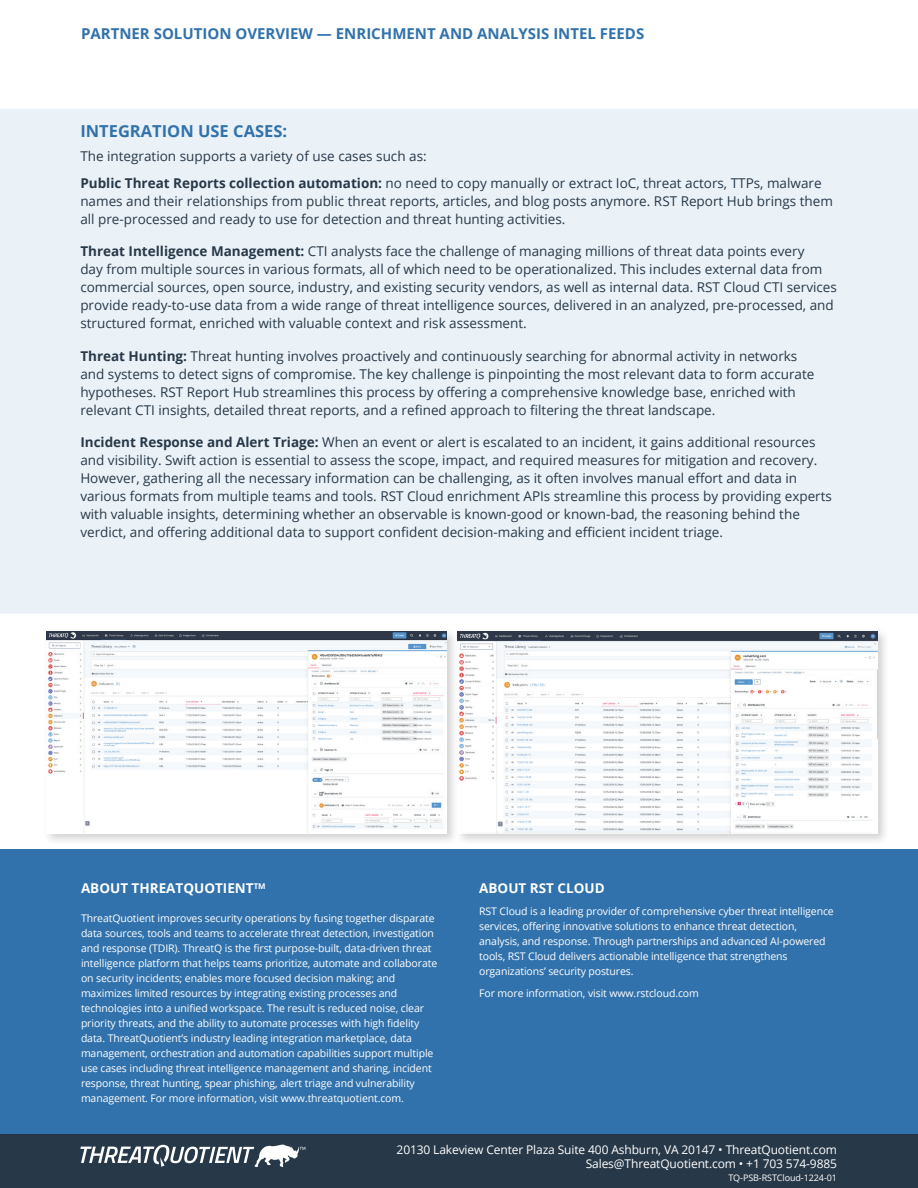
<style>
.page{position:relative;width:918px;height:1188px;background:#fff}
.page>*{position:absolute;margin:0;border:0;box-sizing:border-box;transform-origin:0 0}
.t1{font:700 16.5px "Open Sans";color:#3172ac}
.t2{font:700 15px "Open Sans";color:#3172ac}
.t3{font:13.5px/18px "Open Sans";color:#273848}
.t4{font:700 13.5px "Open Sans";color:#fff}
.t5{font:12px/13.5px "Open Sans";letter-spacing:-.01em;color:#fff;text-align:right}
.t6{font:10.5px/15px "Open Sans";letter-spacing:-.01em;color:#fff}
.t7{font:9px "Open Sans";letter-spacing:-.01em;color:#fff}
.s1{font-weight:700}
</style>
<div class="page">
<div style="left:0;top:850px;width:918px;height:338px;background:#3172ac"></div>
<div style="left:0;top:1134px;width:918px;height:54px;background:#273848"></div>
<svg style="left:80px;top:1145px;width:225px;height:22px"></svg>
<div style="left:43px;top:628px;width:415px;height:218px;background:#231f20;opacity:.2"></div>
<img style="left:46px;top:631px;width:400px;height:202px">
<div style="left:454px;top:628px;width:436px;height:218px;background:#231f20;opacity:.2"></div>
<img style="left:458px;top:631px;width:420px;height:202px">
<p class="t2" style="left:81px;top:23px;width:565px">PARTNER SOLUTION OVERVIEW — ENRICHMENT AND ANALYSIS INTEL FEEDS</p>
<p class="t1" style="left:80px;top:120px;width:208px">INTEGRATION USE CASES:</p>
<p class="t3" style="left:80px;top:143px;width:743px;line-height:26.5px">The integration supports a variety of use cases such as:<br><span class="s1">Public Threat Reports collection automation:</span> no need to copy manually or extract IoC, threat actors, TTPs, malware</p>
<p class="t3" style="left:80px;top:192px;width:754px">names and their relationships from public threat reports, articles, and blog posts anymore. RST Report Hub brings them all pre-processed and ready to use for detection and threat hunting activities.</p>
<p class="t3" style="left:80px;top:242px;width:758px"><span class="s1">Threat Intelligence Management:</span> CTI analysts face the challenge of managing millions of threat data points every<br>day from multiple sources in various formats, all of which need to be operationalized. This includes external data from commercial sources, open source, industry, and existing security vendors, as well as internal data. RST Cloud CTI services provide ready-to-use data from a wide range of threat intelligence sources, delivered in an analyzed, pre-processed, and structured format, enriched with valuable context and risk assessment.</p>
<p class="t3" style="left:80px;top:347px;width:736px"><span class="s1">Threat Hunting:</span> Threat hunting involves proactively and continuously searching for abnormal activity in networks and systems to detect signs of compromise. The key challenge is pinpointing the most relevant data to form accurate hypotheses. RST Report Hub streamlines this process by offering a comprehensive knowledge base, enriched with relevant CTI insights, detailed threat reports, and a refined approach to filtering the threat landscape.</p>
<p class="t3" style="left:80px;top:433px;width:753px"><span class="s1">Incident Response and Alert Triage:</span> When an event or alert is escalated to an incident, it gains additional resources and visibility. Swift action is essential to assess the scope, impact, and required measures for mitigation and recovery.<br>However, gathering all the necessary information can be challenging, as it often involves manual effort and data in various formats from multiple teams and tools. RST Cloud enrichment APIs streamline this process by providing experts with valuable insights, determining whether an observable is known-good or known-bad, the reasoning behind the verdict, and offering additional data to support confident decision-making and efficient incident triage.</p>
<p class="t4" style="left:81px;top:879px;width:186px">ABOUT THREATQUOTIENT<sup>TM</sup></p>
<p class="t6" style="left:81px;top:910px;width:358px">ThreatQuotient improves security operations by fusing together disparate data sources, tools and teams to accelerate threat detection, investigation and response (TDIR). ThreatQ is the first purpose-built, data-driven threat intelligence platform that helps teams prioritize, automate and collaborate on security incidents; enables more focused decision making; and maximizes limited resources by integrating existing processes and technologies into a unified workspace. The result is reduced noise, clear priority threats, and the ability to automate processes with high fidelity data. ThreatQuotient’s industry leading integration marketplace, data management, orchestration and automation capabilities support multiple use cases including threat intelligence management and sharing, incident response, threat hunting, spear phishing, alert triage and vulnerability management. For more information, visit www.threatquotient.com.</p>
<p class="t4" style="left:479px;top:879px;width:127px">ABOUT RST CLOUD</p>
<p class="t6" style="left:479px;top:904px;width:356px">RST Cloud is a leading provider of comprehensive cyber threat intelligence services, offering innovative solutions to enhance threat detection, analysis, and response. Through partnerships and advanced AI-powered tools, RST Cloud delivers actionable intelligence that strengthens organizations’ security postures.</p>
<p class="t6" style="left:479px;top:985px;width:221px">For more information, visit www.rstcloud.com</p>
<p class="t5" style="left:397px;top:1143px;width:442px">20130 Lakeview Center Plaza Suite 400 Ashburn, VA 20147 • ThreatQuotient.com<br>Sales@ThreatQuotient.com • +1 703 574-9885</p>
<p class="t7" style="left:728px;top:1172px;width:110px">TQ-PSB-RSTCloud-1224-01</p>
</div>
